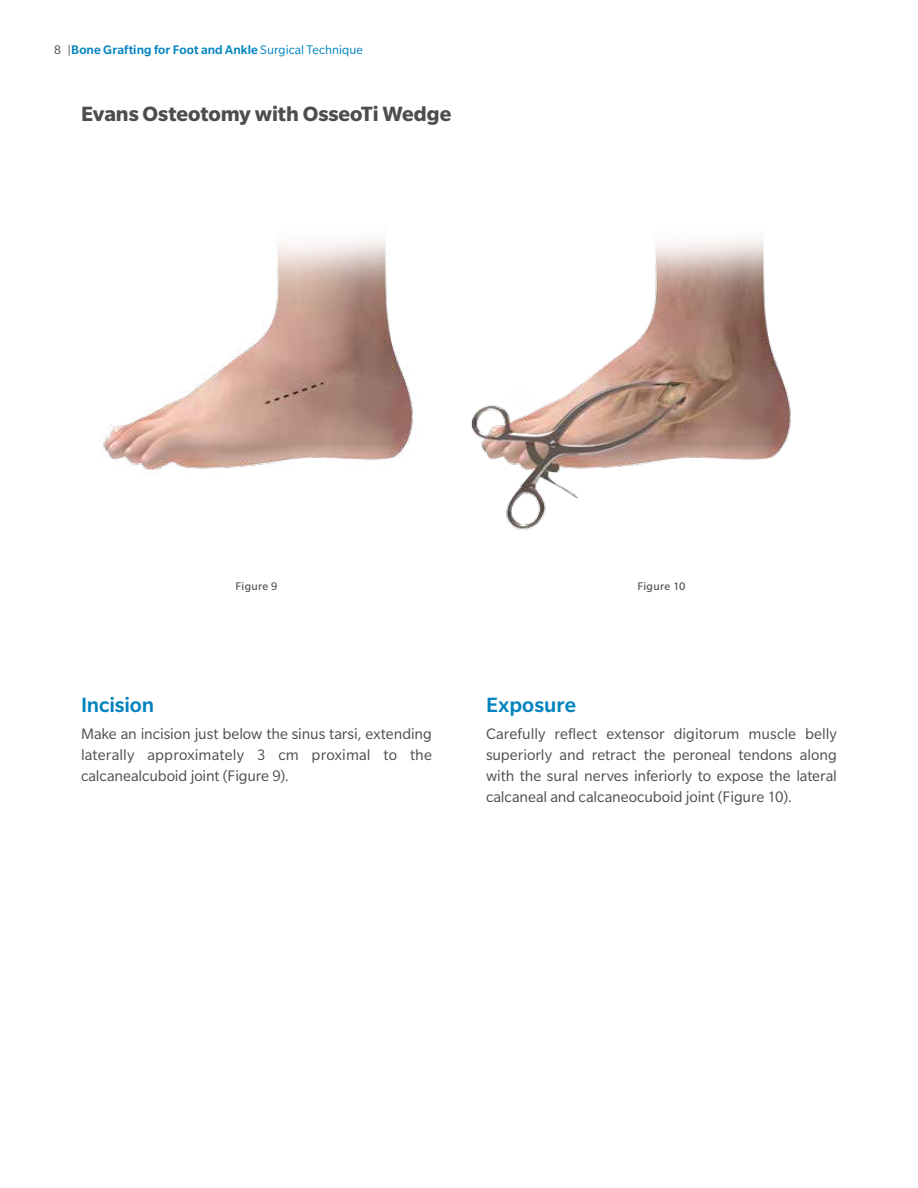
<style>
.page{position:relative;width:918px;height:1188px;background:#fff}
.page>*{position:absolute;margin:0;border:0;box-sizing:border-box;transform-origin:0 0}
.t1{font:700 22.5px "Slate Pro";letter-spacing:-.005em;color:#4d4d4f}
.t2{font:500 22.5px "Slate Pro";letter-spacing:-.005em;color:#0083bf}
.t3{font:16.5px/21px "Slate Pro";letter-spacing:-.005em;color:#4d4d4f;text-align:justify}
.t4{font:500 13.5px "Slate Pro";letter-spacing:.005em;color:#0083bf}
.t5{font:12px "Slate Pro";letter-spacing:.025em;color:#4d4d4f}
.s1{font-weight:400;color:#4d4d4f}
.s2{font-weight:400}
</style>
<div class="page">
<img style="left:103px;top:239px;width:310px;height:235px">
<img style="left:471px;top:239px;width:320px;height:291px">
<p class="t4" style="left:54px;top:42px;width:311px"><span class="s1">8 |</span>Bone Grafting for Foot and Ankle <span class="s2">Surgical Technique</span></p>
<h1 class="t1" style="left:81px;top:101px;width:372px">Evans Osteotomy with OsseoTi Wedge</h1>
<p class="t5" style="left:236px;top:580px;width:43px">Figure 9</p>
<p class="t5" style="left:637px;top:580px;width:50px">Figure 10</p>
<h1 class="t2" style="left:81px;top:693px;width:75px">Incision</h1>
<p class="t3" style="left:81px;top:723px;width:353px">Make an incision just below the sinus tarsi, extending laterally approximately 3 cm proximal to the calcanealcuboid joint (Figure 9).</p>
<h1 class="t2" style="left:486px;top:693px;width:92px">Exposure</h1>
<p class="t3" style="left:486px;top:723px;width:353px">Carefully reflect extensor digitorum muscle belly superiorly and retract the peroneal tendons along with the sural nerves inferiorly to expose the lateral calcaneal and calcaneocuboid joint (Figure 10).</p>
</div>
